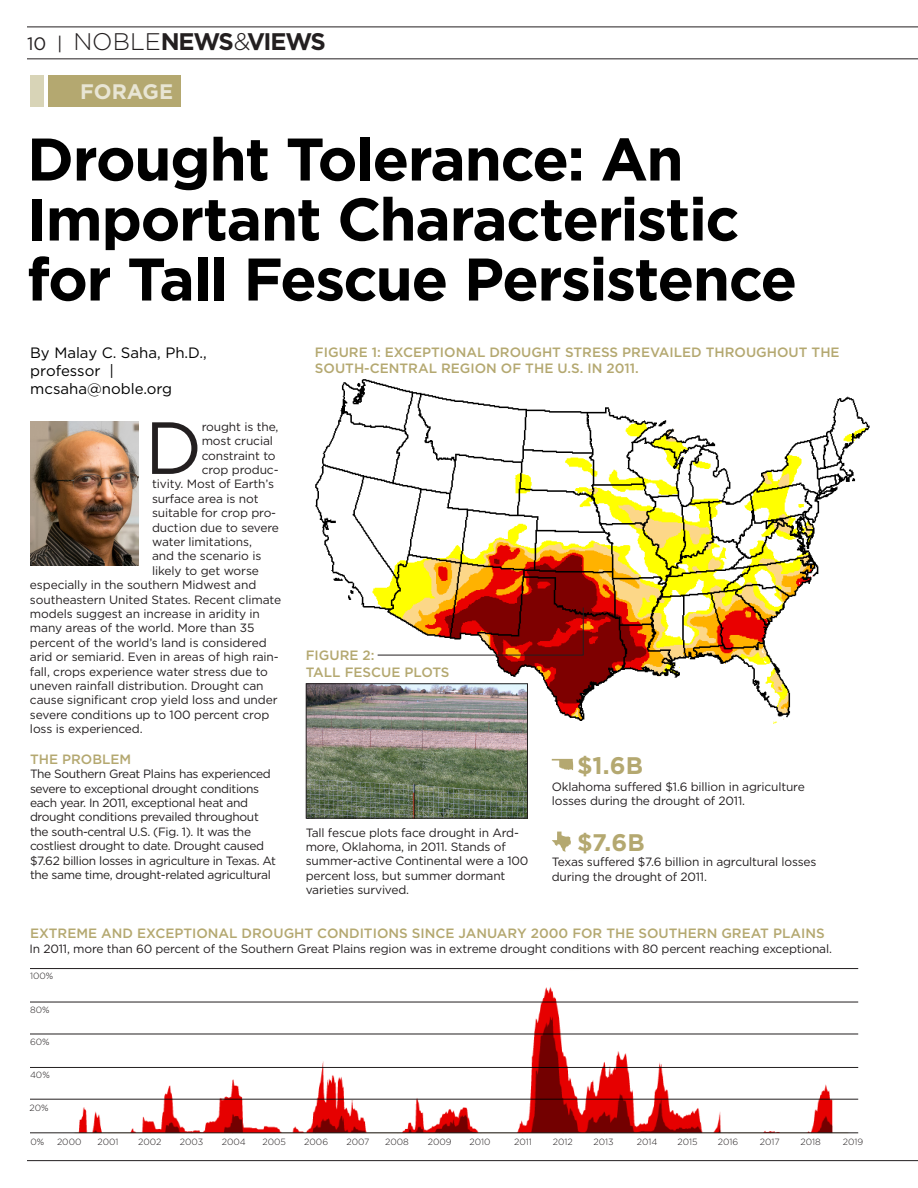
<style>
.page{position:relative;width:918px;height:1188px;background:#fff}
.page>*{position:absolute;margin:0;border:0;box-sizing:border-box;transform-origin:0 0}
.t1{font:73.65px "Gotham";color:#231f20}
.t2{font:700 60px/60px "Gotham";letter-spacing:-.025em;color:#000}
.t3{font:700 24px "Gotham";letter-spacing:-.06em;color:#231f20}
.t4{font:700 24px "Gotham";color:#b4a870}
.t5{font:700 21px "Gotham";color:#e8e5d4}
.t6{font:15px/18px "Gotham";color:#000}
.t7{font:500 13.5px/16.2px "Gotham";color:#b4a870}
.t8{font:12px/14.4px "Gotham";letter-spacing:-.015em;color:#231f20}
.t9{font:300 9px "Gotham";color:#231f20}
.s1{font-weight:400;font-size:18px}
.s2{font-weight:300}
</style>
<div class="page">
<hr style="left:27px;top:1160px;width:891px;height:1px;background:#231f20">
<hr style="left:27px;top:58px;width:891px;height:1px;background:#231f20">
<hr style="left:27px;top:27px;width:891px;height:1px;background:#231f20">
<img style="left:305px;top:379px;width:565px;height:374px">
<img style="left:31px;top:421px;width:108px;height:144px">
<div style="left:48px;top:76px;width:132px;height:31px;background:#b4a870"></div>
<div style="left:30px;top:76px;width:14px;height:31px;background:#d8d4b7"></div>
<hr style="left:30px;top:1132px;width:828px;height:1px;background:#231f20">
<hr style="left:30px;top:1099px;width:828px;height:1px;background:#231f20">
<hr style="left:30px;top:1067px;width:828px;height:1px;background:#231f20">
<hr style="left:30px;top:1034px;width:828px;height:1px;background:#231f20">
<hr style="left:30px;top:1002px;width:828px;height:1px;background:#231f20">
<hr style="left:30px;top:968px;width:828px;height:1px;background:#231f20">
<img style="left:63px;top:968px;width:796px;height:165px">
<img style="left:308px;top:685px;width:218px;height:132px">
<div style="left:306px;top:683px;width:222px;height:136px;border:1px solid #231f20"></div>
<svg style="left:377px;top:607px;width:207px;height:49px"></svg>
<svg style="left:552px;top:759px;width:21px;height:11px"></svg>
<svg style="left:552px;top:832px;width:19px;height:20px"></svg>
<h3 class="t3" style="left:27px;top:26px;width:301px"><span class="s1">10 |</span> <span class="s2">NOBLE</span>NEWS<span class="s2">&amp;</span>VIEWS</h3>
<h3 class="t5" style="left:80px;top:77px;width:94px">FORAGE</h3>
<h2 class="t2" style="left:27px;top:129px;width:772px">Drought Tolerance: An<br>Important Characteristic for Tall Fescue Persistence</h2>
<p class="t6" style="left:30px;top:344px;width:178px">By Malay C. Saha, Ph.D., professor | mcsaha@noble.org</p>
<h1 class="t1" style="left:145px;top:401px;width:59px">D</h1>
<p class="t8" style="left:202px;top:419px;width:78px">rought is the,</p>
<p class="t8" style="left:202px;top:433px;width:73px">most crucial</p>
<p class="t8" style="left:202px;top:448px;width:76px">constraint to</p>
<p class="t8" style="left:202px;top:462px;width:78px">crop produc-</p>
<p class="t8" style="left:152px;top:477px;width:123px">tivity. Most of Earth’s</p>
<p class="t8" style="left:152px;top:491px;width:108px">surface area is not</p>
<p class="t8" style="left:152px;top:505px;width:126px">suitable for crop pro-</p>
<p class="t8" style="left:152px;top:520px;width:128px">duction due to severe</p>
<p class="t8" style="left:152px;top:534px;width:101px">water limitations,</p>
<p class="t8" style="left:152px;top:549px;width:111px">and the scenario is</p>
<p class="t8" style="left:152px;top:563px;width:108px">likely to get worse</p>
<p class="t8" style="left:30px;top:577px;width:228px">especially in the southern Midwest and</p>
<p class="t8" style="left:30px;top:592px;width:253px">southeastern United States. Recent climate</p>
<p class="t8" style="left:30px;top:606px;width:231px">models suggest an increase in aridity in</p>
<p class="t8" style="left:30px;top:621px;width:226px">many areas of the world. More than 35</p>
<p class="t8" style="left:30px;top:635px;width:238px">percent of the world’s land is considered</p>
<p class="t8" style="left:30px;top:649px;width:250px">arid or semiarid. Even in areas of high rain-</p>
<p class="t8" style="left:30px;top:664px;width:239px">fall, crops experience water stress due to</p>
<p class="t8" style="left:30px;top:678px;width:235px">uneven rainfall distribution. Drought can</p>
<p class="t8" style="left:30px;top:693px;width:249px">cause significant crop yield loss and under</p>
<p class="t8" style="left:30px;top:707px;width:241px">severe conditions up to 100 percent crop</p>
<p class="t8" style="left:30px;top:721px;width:114px">loss is experienced.</p>
<p class="t7" style="left:30px;top:751px;width:103px">THE PROBLEM</p>
<p class="t8" style="left:30px;top:766px;width:248px">The Southern Great Plains has experienced severe to exceptional drought conditions each year. In 2011, exceptional heat and drought conditions prevailed throughout the south-central U.S. (Fig. 1). It was the costliest drought to date. Drought caused $7.62 billion losses in agriculture in Texas. At the same time, drought-related agricultural</p>
<p class="t7" style="left:315px;top:344px;width:526px">FIGURE 1: EXCEPTIONAL DROUGHT STRESS PREVAILED THROUGHOUT THE<br>SOUTH-CENTRAL REGION OF THE U.S. IN 2011.</p>
<p class="t7" style="left:306px;top:647px;width:145px">FIGURE 2:<br>TALL FESCUE PLOTS</p>
<h3 class="t4" style="left:577px;top:749px;width:68px">$1.6B</h3>
<p class="t8" style="left:552px;top:779px;width:254px">Oklahoma suffered $1.6 billion in agriculture losses during the drought of 2011.</p>
<p class="t8" style="left:306px;top:825px;width:224px">Tall fescue plots face drought in Ard&shy;more, Oklahoma, in 2011. Stands of summer-active Continental were a 100 percent loss, but summer dormant varieties survived.</p>
<h3 class="t4" style="left:577px;top:826px;width:69px">$7.6B</h3>
<p class="t8" style="left:552px;top:855px;width:266px">Texas suffered $7.6 billion in agrcultural losses during the drought of 2011.</p>
<p class="t7" style="left:30px;top:925px;width:796px">EXTREME AND EXCEPTIONAL DROUGHT CONDITIONS SINCE JANUARY 2000 FOR THE SOUTHERN GREAT PLAINS</p>
<p class="t8" style="left:30px;top:941px;width:804px">In 2011, more than 60 percent of the Southern Great Plains region was in extreme drought conditions with 80 percent reaching exceptional.</p>
<p class="t9" style="left:30px;top:970px;width:25px">100%</p>
<p class="t9" style="left:30px;top:1004px;width:21px">80%</p>
<p class="t9" style="left:30px;top:1036px;width:21px">60%</p>
<p class="t9" style="left:30px;top:1069px;width:21px">40%</p>
<p class="t9" style="left:30px;top:1102px;width:21px">20%</p>
<p class="t9" style="left:31px;top:1136px;width:15px">0%</p>
<p class="t9" style="left:57px;top:1136px;width:26px">2000</p>
<p class="t9" style="left:97px;top:1136px;width:23px">2001</p>
<p class="t9" style="left:138px;top:1136px;width:25px">2002</p>
<p class="t9" style="left:180px;top:1136px;width:25px">2003</p>
<p class="t9" style="left:222px;top:1136px;width:26px">2004</p>
<p class="t9" style="left:262px;top:1136px;width:25px">2005</p>
<p class="t9" style="left:304px;top:1136px;width:25px">2006</p>
<p class="t9" style="left:346px;top:1136px;width:25px">2007</p>
<p class="t9" style="left:385px;top:1136px;width:25px">2008</p>
<p class="t9" style="left:428px;top:1136px;width:25px">2009</p>
<p class="t9" style="left:469px;top:1136px;width:23px">2010</p>
<p class="t9" style="left:514px;top:1136px;width:19px">2011</p>
<p class="t9" style="left:553px;top:1136px;width:21px">2012</p>
<p class="t9" style="left:593px;top:1136px;width:22px">2013</p>
<p class="t9" style="left:637px;top:1136px;width:22px">2014</p>
<p class="t9" style="left:678px;top:1136px;width:22px">2015</p>
<p class="t9" style="left:718px;top:1136px;width:22px">2016</p>
<p class="t9" style="left:760px;top:1136px;width:21px">2017</p>
<p class="t9" style="left:801px;top:1136px;width:22px">2018</p>
<p class="t9" style="left:843px;top:1136px;width:22px">2019</p>
</div>
